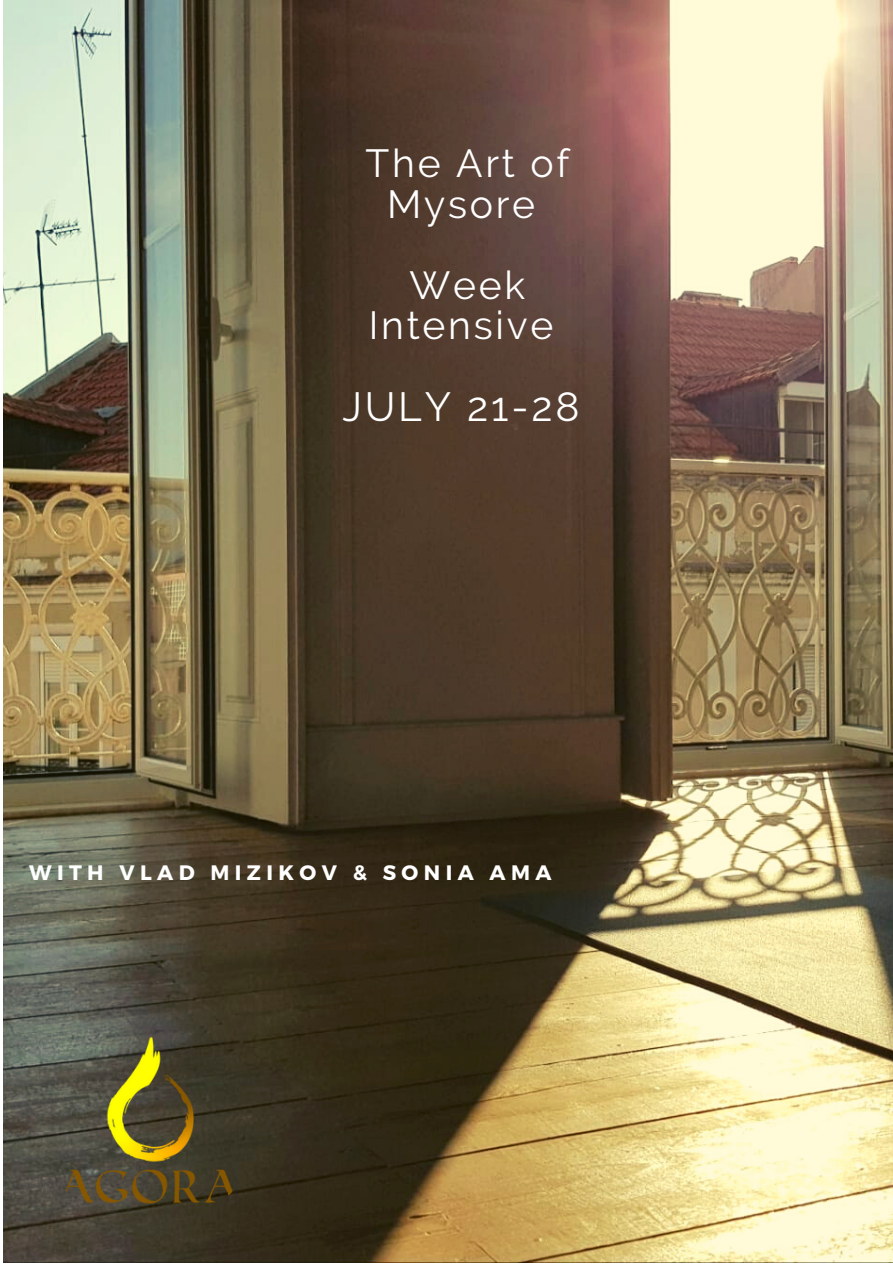
<style>
.page{position:relative;width:893px;height:1264px;background:#fff}
.page>*{position:absolute;margin:0;border:0;box-sizing:border-box;transform-origin:0 0}
.t1{font:40.65px "Raleway";letter-spacing:.07em;color:#fff}
.t2{font:39.15px/40.5px "Raleway";letter-spacing:.07em;color:#fff;text-align:center}
.t3{font:700 20.85px "Montserrat";letter-spacing:.26em;color:#fff}
</style>
<div class="page">
<img style="left:4px;top:0;width:888px;height:1262px">
<img style="left:40px;top:1011px;width:218px;height:218px;border-radius:50%">
<p class="t2" style="left:365px;top:143px;width:205px">The Art of<br>Mysore</p>
<p class="t2" style="left:369px;top:265px;width:186px">Week<br>Intensive</p>
<p class="t1" style="left:342px;top:383px;width:239px">JULY 21-28</p>
<p class="t3" style="left:29px;top:859px;width:524px">WITH VLAD MIZIKOV &amp; SONIA AMA</p>
</div>
